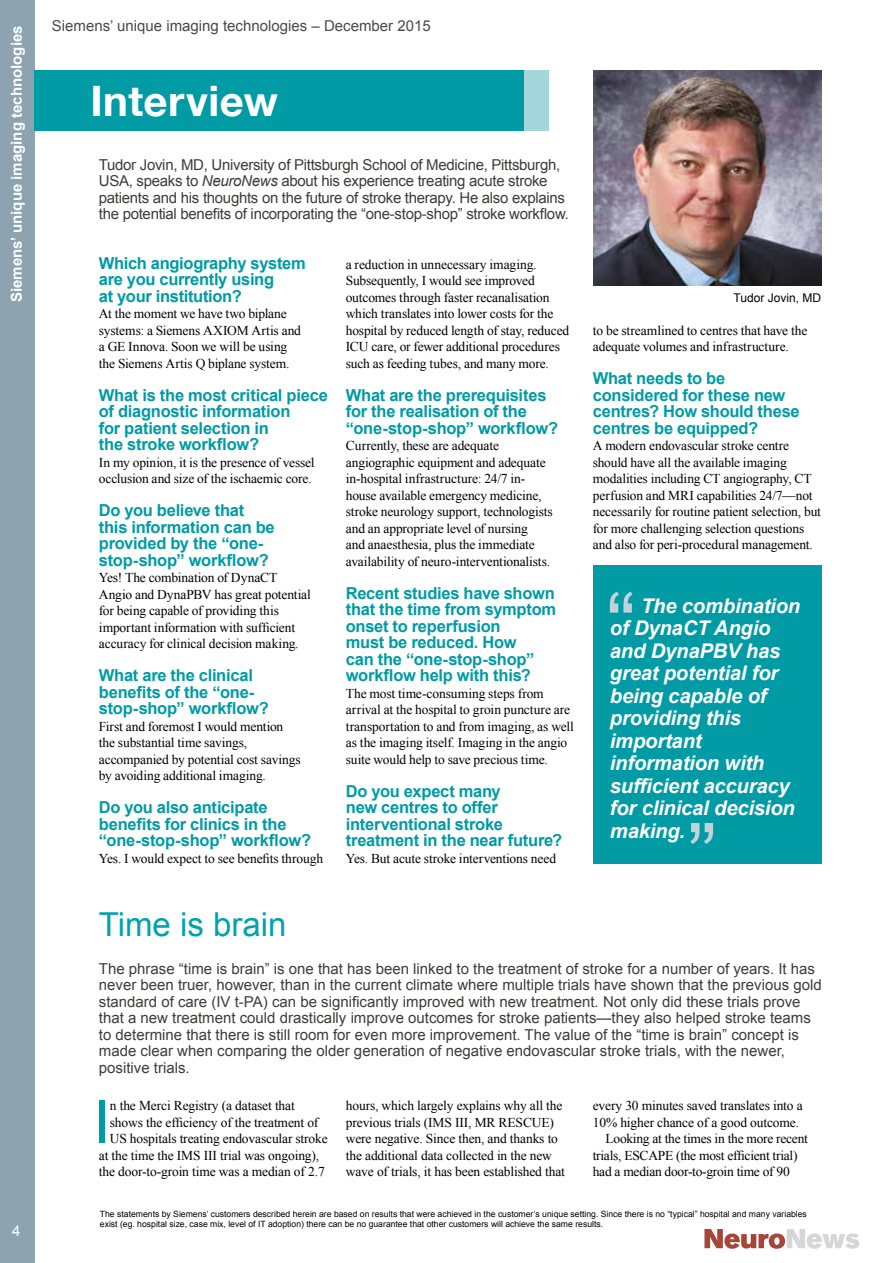
<style>
.page{position:relative;width:893px;height:1263px;background:#fff}
.page>*{position:absolute;margin:0;border:0;box-sizing:border-box;transform-origin:0 0}
.t1{font:59.55px "Arial";color:#009ba4}
.t2{font:700 42px "Helvetica Neue";letter-spacing:.01em;color:#fff}
.t3{font:33px "Arial";color:#00a3ad}
.t4{font:italic 700 20.25px/22.5px "Arial";letter-spacing:-.01em;color:#fff}
.t5{font:700 16.5px/16.5px "Arial";letter-spacing:-.015em;color:#009ba4}
.t6{font:15px/16.5px "Arial";color:#3c3c3b}
.t7{font:15px/16.5px "Arial";letter-spacing:-.02em;color:#3c3c3b}
.t8{font:15px "Arial";color:#4a4a49}
.t9{font:700 15px "Arial";color:#fff}
.t10{font:15px "Arial";color:#fff}
.t11{font:13.5px/16.5px "Times New Roman";letter-spacing:-.01em;color:#000}
.t12{font:12px "Arial";color:#000}
.t13{font:8.7px/10.5px "Arial";color:#000}
.s1{font-style:italic}
</style>
<div class="page">
<svg style="left:704px;top:1229px;width:155px;height:20px"></svg>
<div style="left:0;top:0;width:34px;height:1263px;background:#8da3b0"></div>
<img style="left:593px;top:70px;width:228px;height:216px">
<div style="left:421px;top:70px;width:128px;height:61px;background:#a4d7dc"></div>
<div style="left:34px;top:70px;width:490px;height:61px;background:#009ba4"></div>
<div style="left:593px;top:566px;width:228px;height:298px;background:#009ba4"></div>
<svg style="left:610px;top:592px;width:23px;height:21px"></svg>
<svg style="left:690px;top:823px;width:23px;height:21px"></svg>
<p class="t9" style="left:7px;top:302px;width:278px;rotate:-90deg">Siemens’ unique imaging technologies</p>
<p class="t10" style="left:12px;top:1221px;width:10px">4</p>
<p class="t8" style="left:52px;top:16px;width:380px">Siemens’ unique imaging technologies – December 2015</p>
<h2 class="t2" style="left:90px;top:68px;width:189px">Interview</h2>
<p class="t7" style="left:99px;top:156px;width:471px">Tudor Jovin, MD, University of Pittsburgh School of Medicine, Pittsburgh, USA, speaks to <span class="s1">NeuroNews</span> about his experience treating acute stroke patients and his thoughts on the future of stroke therapy. He also explains the potential benefits of incorporating the “one-stop-shop” stroke workflow.</p>
<p class="t5" style="left:99px;top:255px;width:208px">Which angiography system are you currently using<br>at your institution?</p>
<p class="t11" style="left:99px;top:305px;width:204px">At the moment we have two biplane systems: a Siemens AXIOM Artis and a GE Innova. Soon we will be using the Siemens Artis Q biplane system.</p>
<p class="t5" style="left:99px;top:387px;width:230px">What is the most critical piece of diagnostic information<br>for patient selection in<br>the stroke workflow?</p>
<p class="t11" style="left:99px;top:454px;width:217px">In my opinion, it is the presence of vessel occlusion and size of the ischaemic core.</p>
<p class="t5" style="left:99px;top:503px;width:177px">Do you believe that this information can be provided by the “one&shy;stop-shop” workflow?</p>
<p class="t11" style="left:99px;top:569px;width:214px">Yes! The combination of DynaCT Angio and DynaPBV has great potential for being capable of providing this important information with sufficient accuracy for clinical decision making.</p>
<p class="t5" style="left:99px;top:668px;width:172px">What are the clinical benefits of the “one&shy;stop-shop” workflow?</p>
<p class="t11" style="left:99px;top:718px;width:203px">First and foremost I would mention the substantial time savings, accompanied by potential cost savings by avoiding additional imaging.</p>
<p class="t5" style="left:99px;top:800px;width:214px">Do you also anticipate benefits for clinics in the “one-stop-shop” workflow?</p>
<p class="t11" style="left:99px;top:850px;width:226px">Yes. I would expect to see benefits through</p>
<p class="t11" style="left:346px;top:256px;width:225px">a reduction in unnecessary imaging.<br>Subsequently, I would see improved outcomes through faster recanalisation which translates into lower costs for the hospital by reduced length of stay, reduced ICU care, or fewer additional procedures such as feeding tubes, and many more.</p>
<p class="t5" style="left:346px;top:387px;width:214px">What are the prerequisites for the realisation of the “one-stop-shop” workflow?</p>
<p class="t11" style="left:346px;top:437px;width:208px">Currently, these are adequate angiographic equipment and adequate in-hospital infrastructure: 24/7 in&shy;house available emergency medicine, stroke neurology support, technologists and an appropriate level of nursing<br>and anaesthesia, plus the immediate availability of neuro-interventionalists.</p>
<p class="t5" style="left:346px;top:585px;width:212px">Recent studies have shown that the time from symptom onset to reperfusion<br>must be reduced. How<br>can the “one-stop-shop” workflow help with this?</p>
<p class="t11" style="left:346px;top:685px;width:229px">The most time-consuming steps from arrival at the hospital to groin puncture are transportation to and from imaging, as well as the imaging itself. Imaging in the angio suite would help to save precious time.</p>
<p class="t5" style="left:346px;top:783px;width:218px">Do you expect many<br>new centres to offer interventional stroke treatment in the near future?</p>
<p class="t11" style="left:346px;top:850px;width:212px">Yes. But acute stroke interventions need</p>
<p class="t12" style="left:734px;top:289px;width:89px">Tudor Jovin, MD</p>
<p class="t11" style="left:593px;top:322px;width:216px">to be streamlined to centres that have the adequate volumes and infrastructure.</p>
<p class="t5" style="left:593px;top:371px;width:208px">What needs to be considered for these new centres? How should these centres be equipped?</p>
<p class="t11" style="left:593px;top:437px;width:230px">A modern endovascular stroke centre should have all the available imaging modalities including CT angiography, CT perfusion and MRI capabilities 24/7—not necessarily for routine patient selection, but for more challenging selection questions and also for peri-procedural management.</p>
<h3 class="t4" style="left:610px;top:595px;width:192px;text-indent:31px">The combination of DynaCT Angio and DynaPBV has great potential for being capable of providing this important information with sufficient accuracy for clinical decision making.</h3>
<h3 class="t3" style="left:99px;top:903px;width:189px">Time is brain</h3>
<p class="t6" style="left:99px;top:960px;width:724px">The phrase “time is brain” is one that has been linked to the treatment of stroke for a number of years. It has never been truer, however, than in the current climate where multiple trials have shown that the previous gold standard of care (IV t-PA) can be significantly improved with new treatment. Not only did these trials prove that a new treatment could drastically improve outcomes for stroke patients—they also helped stroke teams to determine that there is still room for even more improvement. The value of the “time is brain” concept is made clear when comparing the older generation of negative endovascular stroke trials, with the newer, positive trials.</p>
<h1 class="t1" style="left:93px;top:1083px;width:18px">I</h1>
<p class="t11" style="left:110px;top:1097px;width:186px">n the Merci Registry (a dataset that</p>
<p class="t11" style="left:346px;top:1097px;width:221px">hours, which largely explains why all the previous trials (IMS III, MR RESCUE) were negative. Since then, and thanks to the additional data collected in the new wave of trials, it has been established that</p>
<p class="t11" style="left:593px;top:1097px;width:211px">every 30 minutes saved translates into a</p>
<p class="t11" style="left:593px;top:1113px;width:208px">10% higher chance of a good outcome.</p>
<p class="t11" style="left:605px;top:1130px;width:204px">Looking at the times in the more recent</p>
<p class="t11" style="left:593px;top:1146px;width:206px">trials, ESCAPE (the most efficient trial)</p>
<p class="t11" style="left:593px;top:1163px;width:198px">had a median door-to-groin time of 90</p>
<p class="t11" style="left:110px;top:1114px;width:210px">shows the efficiency of the treatment of</p>
<p class="t11" style="left:110px;top:1130px;width:219px">US hospitals treating endovascular stroke</p>
<p class="t11" style="left:99px;top:1147px;width:222px">at the time the IMS III trial was ongoing),</p>
<p class="t11" style="left:99px;top:1163px;width:227px">the door-to-groin time was a median of 2.7</p>
<p class="t13" style="left:100px;top:1209px;width:708px">The statements by Siemens’ customers described herein are based on results that were achieved in the customer’s unique setting. Since there is no “typical” hospital and many variables exist (eg. hospital size, case mix, level of IT adoption) there can be no guarantee that other customers will achieve the same results.</p>
</div>
